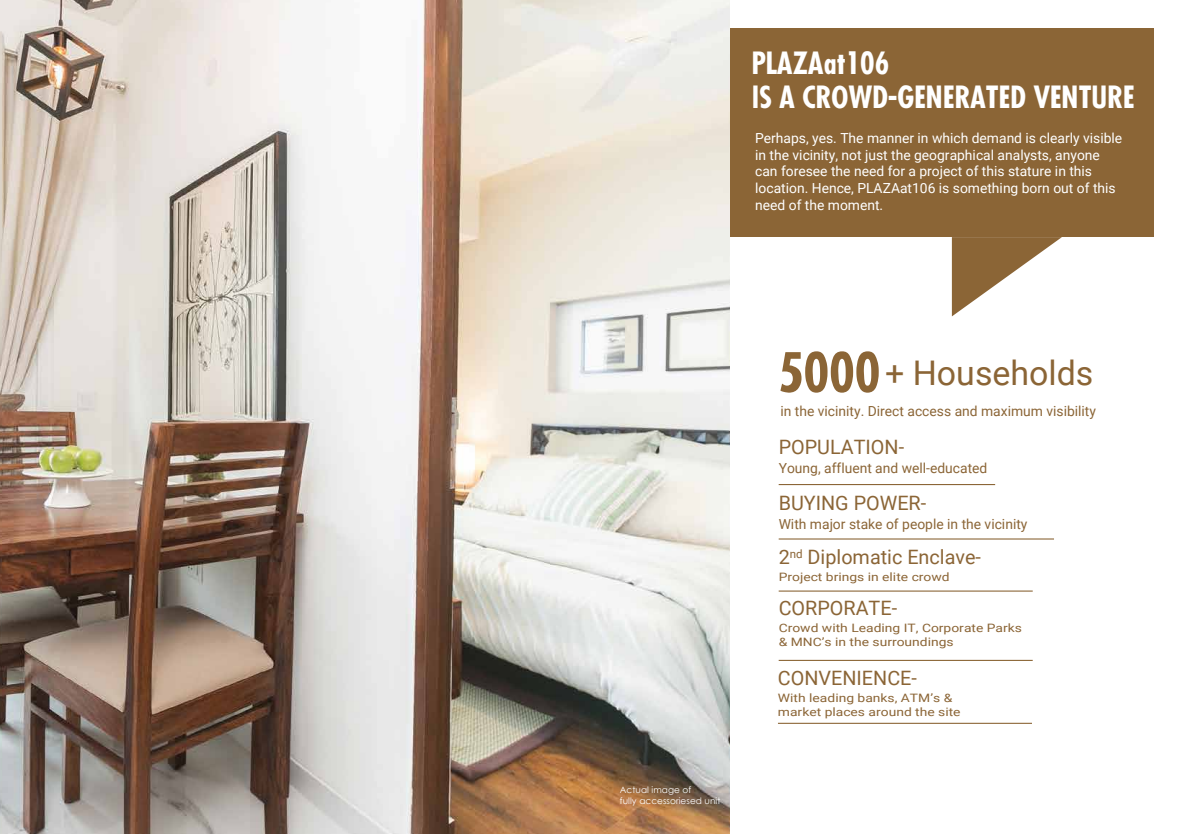
<style>
.page{position:relative;width:1182px;height:834px;background:#fff}
.page>*{position:absolute;margin:0;border:0;box-sizing:border-box;transform-origin:0 0}
.t1{font:33.9px "Roboto";color:#8b6536}
.t2{font:700 condensed 29.7px/33.7px "Futura";color:#fff}
.t3{font:19.8px "Roboto";color:#8b6536}
.t4{font:13.9px/16.6px "Roboto";color:#fff}
.t5{font:13.9px "Roboto";color:#8b6536}
.t6{font:11.6px/13.9px "Roboto";color:#8b6536;scale:1.2 1}
.t7{font:9px/10.8px "Century Gothic";letter-spacing:.005em;color:#fff}
.s1{font-family:"Futura";font-weight:700;font-stretch:condensed;font-size:52.4px}
</style>
<div class="page">
<img style="left:0;top:0;width:1154px;height:833px">
<hr style="left:778px;top:484px;width:216px;height:1px;background:#8b6536">
<hr style="left:778px;top:538px;width:275px;height:1px;background:#8b6536">
<hr style="left:778px;top:590px;width:254px;height:1px;background:#8b6536">
<hr style="left:778px;top:659px;width:254px;height:1px;background:#8b6536">
<hr style="left:777px;top:722px;width:254px;height:1px;background:#8b6536">
<div style="left:729px;top:28px;width:424px;height:209px;background:#8b6536"></div>
<svg style="left:951px;top:237px;width:110px;height:79px"></svg>
<h2 class="t2" style="left:751px;top:46px;width:384px">PLAZAat106<br>IS A CROWD-GENERATED VENTURE</h2>
<p class="t4" style="left:755px;top:129px;width:368px">Perhaps, yes. The manner in which demand is clearly visible in the vicinity, not just the geographical analysts, anyone can foresee the need for a project of this stature in this location. Hence, PLAZAat106 is something born out of this need of the moment.</p>
<p class="t7" style="left:619px;top:783px;width:102px">Actual image of<br>fully accessoriesed unit</p>
<h1 class="t1" style="left:777px;top:349px;width:317px"><span class="s1">5000</span>+ Households</h1>
<p class="t5" style="left:780px;top:401px;width:317px">in the vicinity. Direct access and maximum visibility</p>
<h3 class="t3" style="left:778px;top:432px;width:127px">POPULATION-</h3>
<p class="t5" style="left:778px;top:458px;width:210px">Young, affluent and well-educated</p>
<h3 class="t3" style="left:778px;top:489px;width:149px">BUYING POWER-</h3>
<p class="t5" style="left:778px;top:514px;width:250px">With major stake of people in the vicinity</p>
<h3 class="t3" style="left:778px;top:543px;width:204px">2<sup>nd</sup> Diplomatic Enclave-</h3>
<p class="t6" style="left:778px;top:569px;width:144px">Project brings in elite crowd</p>
<h3 class="t3" style="left:778px;top:593px;width:120px">CORPORATE-</h3>
<p class="t6" style="left:778px;top:620px;width:204px">Crowd with Leading IT, Corporate Parks &amp; MNC’s in the surroundings</p>
<h3 class="t3" style="left:777px;top:664px;width:140px">CONVENIENCE-</h3>
<p class="t6" style="left:777px;top:690px;width:154px">With leading banks, ATM’s &amp; market places around the site</p>
</div>
